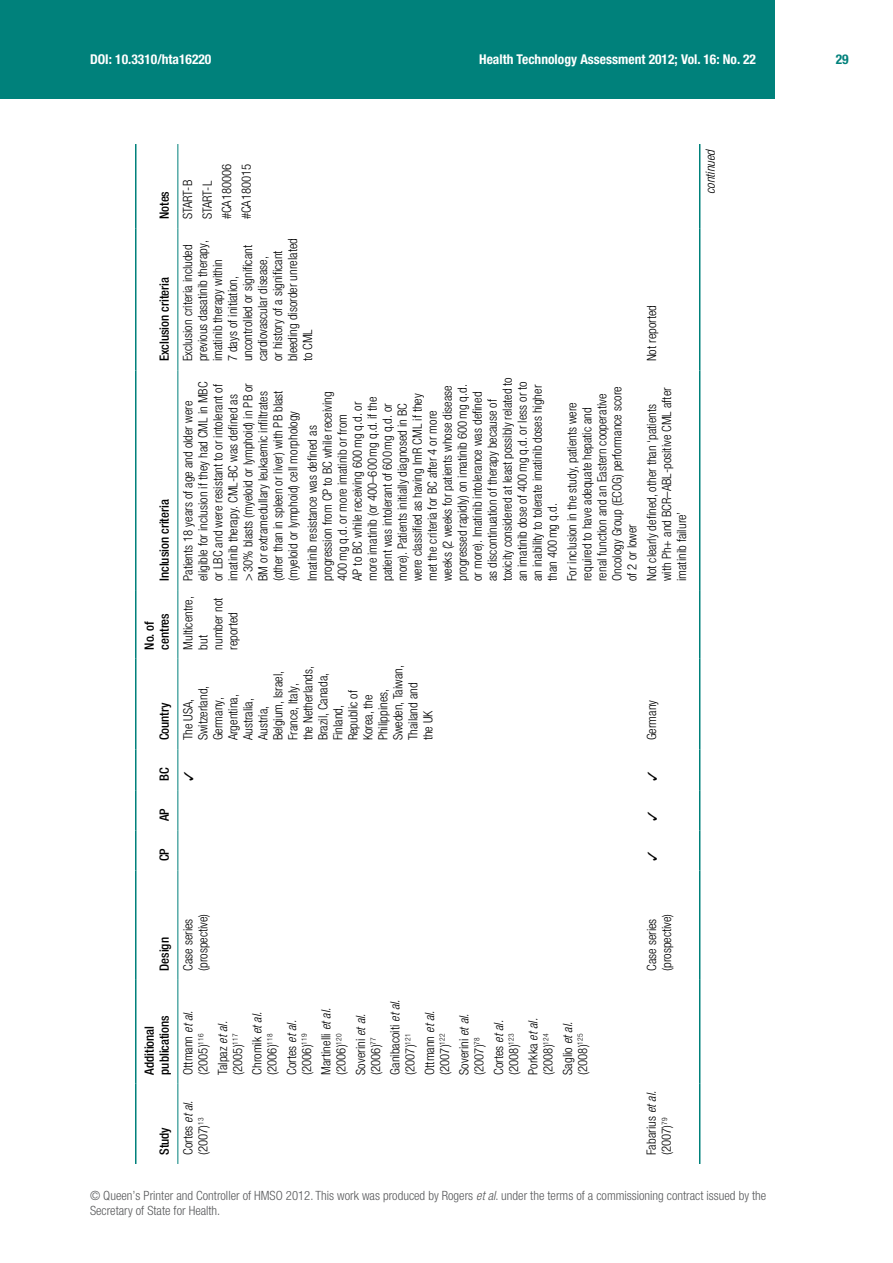
<style>
.page{position:relative;width:893px;height:1263px;background:#fff}
.page>*{position:absolute;margin:0;border:0;box-sizing:border-box;transform-origin:0 0}
.t1{font:700 condensed 13.5px "Helvetica Neue LT Pro";color:#fff}
.t2{font:700 condensed 13.5px "Helvetica Neue LT Pro";color:#00817b}
.t3{font:300 condensed 12.75px/15px "Helvetica Neue LT Pro";color:#000}
.t4{font:300 condensed 12.75px/15px "Helvetica Neue LT Pro";color:#58595b}
.t5{font:500 condensed 12.75px/15px "Helvetica Neue LT Pro";color:#000}
.t6{font:italic 300 condensed 12.75px "Helvetica Neue LT Pro";color:#000}
.s1{font-style:italic}
</style>
<div class="page">
<div style="left:0;top:0;width:774px;height:99px;background:#00817b"></div>
<hr style="left:135px;top:1084px;width:1px;height:80px;background:#00817b">
<hr style="left:135px;top:980px;width:1px;height:104px;background:#00817b">
<hr style="left:135px;top:870px;width:1px;height:110px;background:#00817b">
<hr style="left:135px;top:830px;width:1px;height:40px;background:#00817b">
<hr style="left:135px;top:790px;width:1px;height:40px;background:#00817b">
<hr style="left:135px;top:749px;width:1px;height:41px;background:#00817b">
<hr style="left:135px;top:659px;width:1px;height:90px;background:#00817b">
<hr style="left:135px;top:590px;width:1px;height:69px;background:#00817b">
<hr style="left:135px;top:370px;width:1px;height:220px;background:#00817b">
<hr style="left:135px;top:228px;width:1px;height:142px;background:#00817b">
<hr style="left:135px;top:144px;width:1px;height:84px;background:#00817b">
<hr style="left:177px;top:1084px;width:1px;height:80px;background:#00817b">
<hr style="left:177px;top:980px;width:1px;height:104px;background:#00817b">
<hr style="left:177px;top:870px;width:1px;height:110px;background:#00817b">
<hr style="left:177px;top:830px;width:1px;height:40px;background:#00817b">
<hr style="left:177px;top:790px;width:1px;height:40px;background:#00817b">
<hr style="left:177px;top:749px;width:1px;height:41px;background:#00817b">
<hr style="left:177px;top:659px;width:1px;height:90px;background:#00817b">
<hr style="left:177px;top:590px;width:1px;height:69px;background:#00817b">
<hr style="left:177px;top:370px;width:1px;height:220px;background:#00817b">
<hr style="left:177px;top:228px;width:1px;height:142px;background:#00817b">
<hr style="left:177px;top:144px;width:1px;height:84px;background:#00817b">
<hr style="left:699px;top:1084px;width:1px;height:80px;background:#00817b">
<hr style="left:699px;top:980px;width:1px;height:104px;background:#00817b">
<hr style="left:699px;top:870px;width:1px;height:110px;background:#00817b">
<hr style="left:699px;top:830px;width:1px;height:40px;background:#00817b">
<hr style="left:699px;top:790px;width:1px;height:40px;background:#00817b">
<hr style="left:699px;top:749px;width:1px;height:41px;background:#00817b">
<hr style="left:699px;top:659px;width:1px;height:90px;background:#00817b">
<hr style="left:699px;top:590px;width:1px;height:69px;background:#00817b">
<hr style="left:699px;top:370px;width:1px;height:220px;background:#00817b">
<hr style="left:699px;top:228px;width:1px;height:142px;background:#00817b">
<hr style="left:699px;top:144px;width:1px;height:84px;background:#00817b">
<p class="t1" style="left:90px;top:51px;width:123px">DOI: 10.3310/hta16220</p>
<p class="t1" style="left:479px;top:51px;width:278px">Health Technology Assessment 2012; Vol. 16: No. 22</p>
<p class="t2" style="left:836px;top:51px;width:14px">29</p>
<p class="t5" style="left:157px;top:219px;width:30px;rotate:-90deg">Notes</p>
<p class="t5" style="left:157px;top:361px;width:86px;rotate:-90deg">Exclusion criteria</p>
<p class="t5" style="left:157px;top:581px;width:83px;rotate:-90deg">Inclusion criteria</p>
<p class="t5" style="left:142px;top:650px;width:38px;rotate:-90deg">No. of centres</p>
<p class="t5" style="left:157px;top:740px;width:40px;rotate:-90deg">Country</p>
<p class="t5" style="left:157px;top:781px;width:15px;rotate:-90deg">BC</p>
<p class="t5" style="left:157px;top:821px;width:14px;rotate:-90deg">AP</p>
<p class="t5" style="left:157px;top:861px;width:14px;rotate:-90deg">CP</p>
<p class="t3" style="left:178px;top:219px;width:57px;line-height:19.5px;rotate:-90deg">START-B<br>START-L #CA180006 #CA180015</p>
<p class="t3" style="left:180px;top:361px;width:125px;rotate:-90deg">Exclusion criteria included previous dasatinib therapy, imatinib therapy within<br>7 days of initiation, uncontrolled or significant cardiovascular disease,<br>or history of a significant bleeding disorder unrelated to CML</p>
<p class="t3" style="left:180px;top:581px;width:201px;rotate:-90deg">Patients 18 years of age and older were eligible for inclusion if they had CML in MBC or LBC and were resistant to or intolerant of imatinib therapy. CML-BC was defined as &gt;30% blasts (myeloid or lymphoid) in PB or BM or extramedullary leukaemic infiltrates (other than in spleen or liver) with PB blast (myeloid or lymphoid) cell morphology</p>
<p class="t3" style="left:305px;top:581px;width:205px;rotate:-90deg">Imatinib resistance was defined as progression from CP to BC while receiving 400mg q.d. or more imatinib or from<br>AP to BC while receiving 600mg q.d. or more imatinib (or 400–600mg q.d. if the patient was intolerant of 600mg q.d. or more). Patients initially diagnosed in BC<br>were classified as having ImR CML if they met the criteria for BC after 4 or more<br>weeks (2 weeks for patients whose disease progressed rapidly) on imatinib 600mg q.d. or more). Imatinib intolerance was defined<br>as discontinuation of therapy because of toxicity considered at least possibly related to an imatinib dose of 400mg q.d. or less or to an inability to tolerate imatinib doses higher than 400mg q.d.</p>
<p class="t3" style="left:564px;top:581px;width:196px;rotate:-90deg">For inclusion in the study, patients were required to have adequate hepatic and renal function and an Eastern cooperative Oncology Group (ECOG) performance score of 2 or lower</p>
<p class="t3" style="left:180px;top:650px;width:55px;rotate:-90deg">Multicentre, but<br>number not reported</p>
<p class="t3" style="left:181px;top:740px;width:77px;rotate:-90deg">The USA,<br>Switzerland,<br>Germany,<br>Argentina,<br>Australia,<br>Austria,<br>Belgium, Israel,<br>France, Italy,<br>the Netherlands,<br>Brazil, Canada,<br>Finland,<br>Republic of<br>Korea, the<br>Philippines,<br>Sweden, Taiwan,<br>Thailand and the UK</p>
<p class="t3" style="left:644px;top:361px;width:58px;rotate:-90deg">Not reported</p>
<p class="t3" style="left:644px;top:581px;width:195px;rotate:-90deg">Not clearly defined, other than ‘patients with Ph+ and BCR–ABL-positive CML after imatinib failure’</p>
<p class="t3" style="left:644px;top:740px;width:42px;rotate:-90deg">Germany</p>
<p class="t6" style="left:703px;top:194px;width:47px;rotate:-90deg">continued</p>
<p class="t5" style="left:157px;top:971px;width:35px;rotate:-90deg">Design</p>
<p class="t5" style="left:142px;top:1075px;width:61px;rotate:-90deg">Additional publications</p>
<p class="t5" style="left:157px;top:1155px;width:29px;rotate:-90deg">Study</p>
<p class="t3" style="left:181px;top:971px;width:59px;rotate:-90deg">Case series (prospective)</p>
<p class="t3" style="left:181px;top:1075px;width:66px;rotate:-90deg">Ottmann <span class="s1">et al. </span>(2005)<sup>116</sup></p>
<p class="t3" style="left:215px;top:1075px;width:55px;rotate:-90deg">Talpaz <span class="s1">et al. </span>(2005)<sup>117</sup></p>
<p class="t3" style="left:250px;top:1075px;width:64px;rotate:-90deg">Chromik <span class="s1">et al. </span>(2006)<sup>118</sup></p>
<p class="t3" style="left:284px;top:1075px;width:56px;rotate:-90deg">Cortes <span class="s1">et al. </span>(2006)<sup>119</sup></p>
<p class="t3" style="left:388px;top:1075px;width:77px;rotate:-90deg">Ganibacoiti <span class="s1">et al. </span>(2007)<sup>121</sup></p>
<p class="t3" style="left:422px;top:1075px;width:66px;rotate:-90deg">Ottmann <span class="s1">et al. </span>(2007)<sup>122</sup></p>
<p class="t3" style="left:457px;top:1075px;width:63px;rotate:-90deg">Soverini <span class="s1">et al. </span>(2007)<sup>78</sup></p>
<p class="t3" style="left:491px;top:1075px;width:56px;rotate:-90deg">Cortes <span class="s1">et al. </span>(2008)<sup>123</sup></p>
<p class="t3" style="left:526px;top:1075px;width:58px;rotate:-90deg">Porkka <span class="s1">et al. </span>(2008)<sup>124</sup></p>
<p class="t3" style="left:560px;top:1075px;width:54px;rotate:-90deg">Saglio <span class="s1">et al. </span>(2008)<sup>125</sup></p>
<p class="t3" style="left:319px;top:1075px;width:68px;rotate:-90deg">Martinelli <span class="s1">et al. </span>(2006)<sup>120</sup></p>
<p class="t3" style="left:353px;top:1075px;width:63px;rotate:-90deg">Soverini <span class="s1">et al. </span>(2006)<sup>77</sup></p>
<p class="t3" style="left:181px;top:1155px;width:56px;rotate:-90deg">Cortes <span class="s1">et al. </span>(2007)<sup>13</sup></p>
<p class="t3" style="left:644px;top:971px;width:59px;rotate:-90deg">Case series (prospective)</p>
<p class="t3" style="left:644px;top:1155px;width:65px;rotate:-90deg">Fabarius <span class="s1">et al. </span>(2007)<sup>79</sup></p>
<p class="t4" style="left:90px;top:1188px;width:678px">© Queen’s Printer and Controller of HMSO 2012. This work was produced by Rogers <span class="s1">et al</span>. under the terms of a commissioning contract issued by the<br>Secretary of State for Health.</p>
</div>
